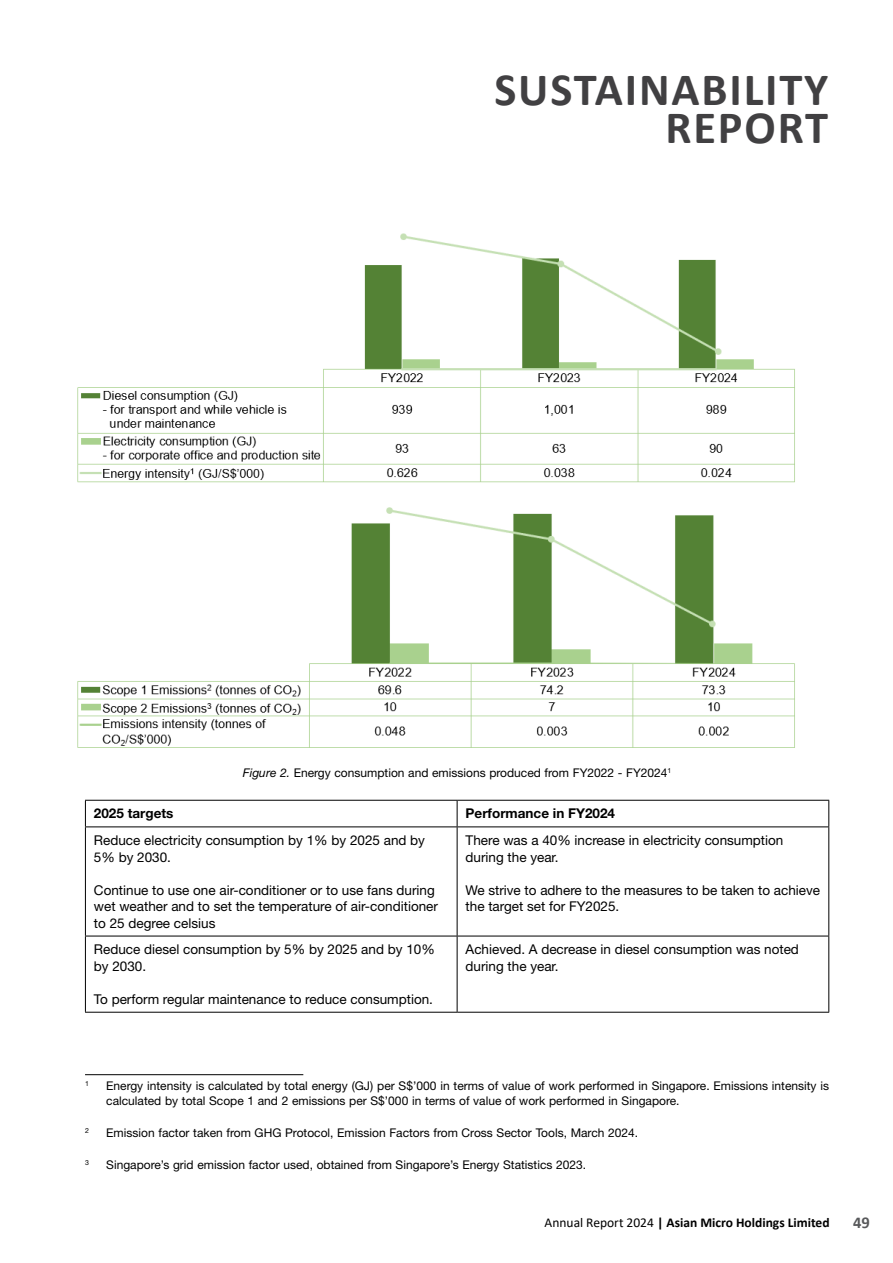
<style>
.page{position:relative;width:893px;height:1263px;background:#fff}
.page>*{position:absolute;margin:0;border:0;box-sizing:border-box;transform-origin:0 0}
.t1{font:700 46.5px/37.5px "Calibri";letter-spacing:.04em;color:#414042;text-align:right}
.t2{font:700 16.5px "Calibri";color:#58595b}
.t3{font:13.5px/16.5px "Helvetica Neue LT Std";color:#000}
.t4{font:700 13.5px "Calibri";color:#000}
.t5{font:700 13.5px "Helvetica Neue LT Std";color:#000}
.t6{font:12px/15px "Helvetica Neue LT Std";color:#000}
.t7{font:7.05px "Helvetica Neue LT Std";color:#000}
.s1{font-style:italic}
.s2{font-weight:400}
</style>
<div class="page">
<hr style="left:85px;top:800px;width:372px;height:1px;background:#000">
<svg style="left:85px;top:801px;width:1px;height:25px"></svg>
<hr style="left:457px;top:800px;width:372px;height:1px;background:#000">
<svg style="left:457px;top:801px;width:1px;height:25px"></svg>
<svg style="left:828px;top:801px;width:1px;height:25px"></svg>
<hr style="left:85px;top:826px;width:372px;height:1px;background:#000">
<hr style="left:85px;top:827px;width:1px;height:109px;background:#000">
<hr style="left:457px;top:826px;width:372px;height:1px;background:#000">
<hr style="left:457px;top:827px;width:1px;height:109px;background:#000">
<hr style="left:828px;top:827px;width:1px;height:109px;background:#000">
<hr style="left:85px;top:936px;width:372px;height:1px;background:#000">
<hr style="left:85px;top:936px;width:1px;height:76px;background:#000">
<hr style="left:457px;top:936px;width:372px;height:1px;background:#000">
<hr style="left:457px;top:936px;width:1px;height:76px;background:#000">
<hr style="left:828px;top:936px;width:1px;height:76px;background:#000">
<hr style="left:85px;top:1012px;width:372px;height:1px;background:#000">
<hr style="left:457px;top:1012px;width:372px;height:1px;background:#000">
<hr style="left:85px;top:1074px;width:218px;height:1px;background:#000">
<img style="left:77px;top:233px;width:718px;height:515px">
<h1 class="t1" style="left:494px;top:70px;width:336px">SUSTAINABILITY<br>REPORT</h1>
<p class="t6" style="left:243px;top:765px;width:430px"><span class="s1">Figure 2.</span> Energy consumption and emissions produced from FY2022 - FY2024<sup>1</sup></p>
<p class="t5" style="left:94px;top:805px;width:81px">2025 targets</p>
<p class="t5" style="left:466px;top:805px;width:151px">Performance in FY2024</p>
<p class="t3" style="left:94px;top:832px;width:333px">Reduce electricity consumption by 1% by 2025 and by<br>5% by 2030.</p>
<p class="t3" style="left:94px;top:881px;width:346px">Continue to use one air-conditioner or to use fans during wet weather and to set the temperature of air-conditioner to 25 degree celsius</p>
<p class="t3" style="left:466px;top:832px;width:319px">There was a 40% increase in electricity consumption during the year.</p>
<p class="t3" style="left:466px;top:881px;width:356px">We strive to adhere to the measures to be taken to achieve the target set for FY2025.</p>
<p class="t3" style="left:94px;top:941px;width:342px">Reduce diesel consumption by 5% by 2025 and by 10% by 2030.</p>
<p class="t3" style="left:94px;top:990px;width:341px">To perform regular maintenance to reduce consumption.</p>
<p class="t3" style="left:466px;top:941px;width:335px">Achieved. A decrease in diesel consumption was noted during the year.</p>
<p class="t7" style="left:85px;top:1079px;width:5px">1</p>
<p class="t6" style="left:106px;top:1078px;width:724px">Energy intensity is calculated by total energy (GJ) per S$’000 in terms of value of work performed in Singapore. Emissions intensity is calculated by total Scope 1 and 2 emissions per S$’000 in terms of value of work performed in Singapore.</p>
<p class="t7" style="left:85px;top:1126px;width:5px">2</p>
<p class="t6" style="left:106px;top:1125px;width:533px">Emission factor taken from GHG Protocol, Emission Factors from Cross Sector Tools, March 2024.</p>
<p class="t7" style="left:85px;top:1158px;width:5px">3</p>
<p class="t6" style="left:106px;top:1157px;width:481px">Singapore’s grid emission factor used, obtained from Singapore’s Energy Statistics 2023.</p>
<p class="t4" style="left:545px;top:1213px;width:287px"><span class="s2">Annual Report 2024</span> | Asian Micro Holdings Limited</p>
<p class="t2" style="left:853px;top:1210px;width:18px">49</p>
</div>
